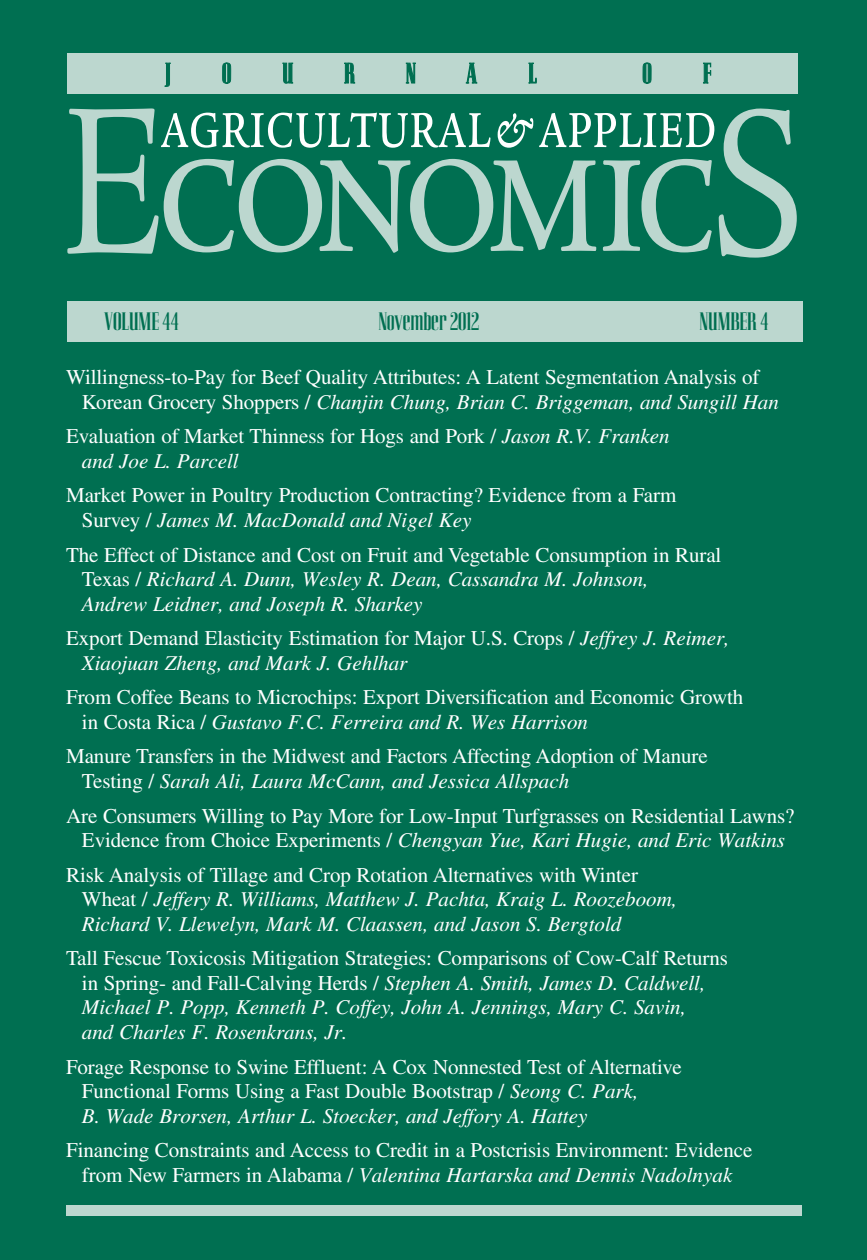
<style>
.page{position:relative;width:867px;height:1260px;background:#fff}
.page>*{position:absolute;margin:0;border:0;box-sizing:border-box;transform-origin:0 0}
.t1{font:24.5px "Corvinus Skyline AP";color:#006f51}
.t2{font:21px/24.5px "Times";letter-spacing:-.005em;color:#fff}
.t3{font:italic 21px/24.5px "Times";color:#fff}
.s1{font-style:italic}
.s2{font-style:normal}
</style>
<div class="page">
<div style="left:0;top:0;width:866px;height:1260px;background:#006f51"></div>
<div style="left:66px;top:1205px;width:735px;height:10px;background:#bcd7cf"></div>
<div style="left:67px;top:302px;width:735px;height:40px;background:#bcd7cf"></div>
<svg style="left:67px;top:53px;width:729px;height:204px"></svg>
<img style="left:67px;top:154px;width:385px;height:148px">
<p class="t1" style="left:104px;top:312px;width:76px">VOLUME 44</p>
<p class="t1" style="left:378px;top:312px;width:102px">November 2012</p>
<p class="t1" style="left:699px;top:312px;width:71px">NUMBER 4</p>
<p class="t2" style="left:82px;top:367px;width:698px;text-indent:-16px">Willingness-to-Pay for Beef Quality Attributes: A Latent Segmentation Analysis of<br>Korean Grocery Shoppers / <span class="s1">Chanjin Chung, Brian C. Briggeman, and Sungill Han</span></p>
<p class="t2" style="left:82px;top:426px;width:589px;text-indent:-16px">Evaluation of Market Thinness for Hogs and Pork / <span class="s1">Jason R.V. Franken and Joe L. Parcell</span></p>
<p class="t2" style="left:82px;top:485px;width:596px;text-indent:-16px">Market Power in Poultry Production Contracting? Evidence from a Farm<br>Survey / <span class="s1">James M. MacDonald and Nigel Key</span></p>
<p class="t3" style="left:82px;top:544px;width:640px;text-indent:-16px"><span class="s2">The Effect of Distance and Cost on Fruit and Vegetable Consumption in Rural<br>Texas /</span> Richard A. Dunn, Wesley R. Dean, Cassandra M. Johnson,<br>Andrew Leidner, and Joseph R. Sharkey</p>
<p class="t2" style="left:82px;top:628px;width:648px;text-indent:-16px">Export Demand Elasticity Estimation for Major U.S. Crops / <span class="s1">Jeffrey J. Reimer,<br>Xiaojuan Zheng, and Mark J. Gehlhar</span></p>
<p class="t2" style="left:82px;top:687px;width:662px;text-indent:-16px">From Coffee Beans to Microchips: Export Diversification and Economic Growth in Costa Rica / <span class="s1">Gustavo F.C. Ferreira and R. Wes Harrison</span></p>
<p class="t2" style="left:82px;top:746px;width:627px;text-indent:-16px">Manure Transfers in the Midwest and Factors Affecting Adoption of Manure<br>Testing / <span class="s1">Sarah Ali, Laura McCann, and Jessica Allspach</span></p>
<p class="t2" style="left:66px;top:805px;width:729px;text-align:center">Are Consumers Willing to Pay More for Low-Input Turfgrasses on Residential Lawns?<br>Evidence from Choice Experiments / <span class="s1">Chengyan Yue, Kari Hugie, and Eric Watkins</span></p>
<p class="t3" style="left:82px;top:864px;width:596px;text-indent:-16px"><span class="s2">Risk Analysis of Tillage and Crop Rotation Alternatives with Winter<br>Wheat /</span> Jeffery R. Williams, Matthew J. Pachta, Kraig L. Roozeboom,<br>Richard V. Llewelyn, Mark M. Claassen, and Jason S. Bergtold</p>
<p class="t3" style="left:82px;top:948px;width:647px;text-indent:-16px"><span class="s2">Tall Fescue Toxicosis Mitigation Strategies: Comparisons of Cow-Calf Returns in Spring- and Fall-Calving Herds /</span> Stephen A. Smith, James D. Caldwell, Michael P. Popp, Kenneth P. Coffey, John A. Jennings, Mary C. Savin,<br>and Charles F. Rosenkrans, Jr.</p>
<p class="t2" style="left:82px;top:1056px;width:601px;text-indent:-16px">Forage Response to Swine Effluent: A Cox Nonnested Test of Alternative<br>Functional Forms Using a Fast Double Bootstrap / <span class="s1">Seong C. Park,<br>B. Wade Brorsen, Arthur L. Stoecker, and Jeffory A. Hattey</span></p>
<p class="t2" style="left:66px;top:1140px;width:687px;text-align:center">Financing Constraints and Access to Credit in a Postcrisis Environment: Evidence from New Farmers in Alabama / <span class="s1">Valentina Hartarska and Dennis Nadolnyak</span></p>
</div>
